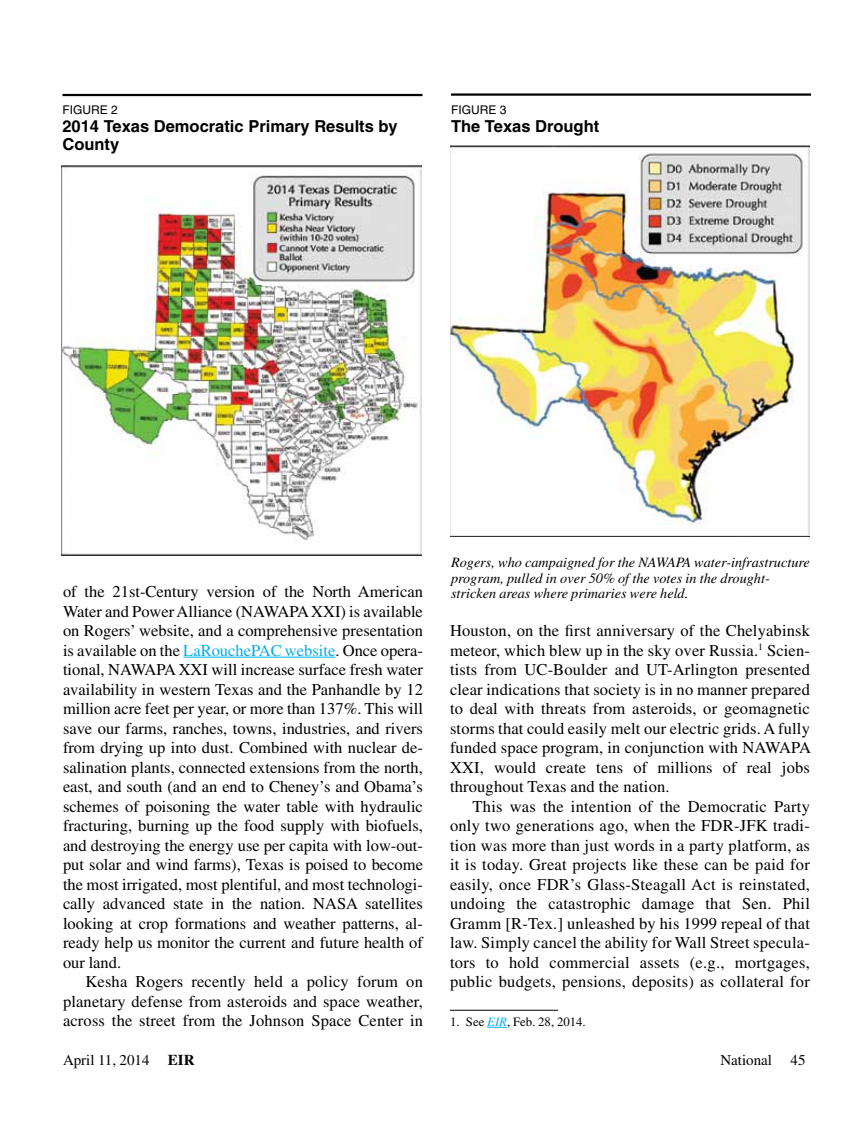
<style>
.page{position:relative;width:864px;height:1134px;background:#fff}
.page>*{position:absolute;margin:0;border:0;box-sizing:border-box;transform-origin:0 0}
.t1{font:16.5px/19.5px "Times";letter-spacing:.01em;color:#000;text-align:justify}
.t2{font:700 16.5px/18px "Helvetica";color:#000}
.t3{font:15px "Times";color:#000}
.t4{font:italic 14.25px/15.8px "Times";color:#000}
.t5{font:12.75px "Times";color:#000}
.t6{font:12px "Helvetica";color:#000}
.s1{color:#00aeef}
.s2{font-style:italic;color:#00aeef}
.s3{font-weight:700}
</style>
<div class="page">
<hr style="left:183px;top:657px;width:152px;height:1px;background:#00aeef">
<hr style="left:450px;top:1010px;width:108px;height:1px;background:#000">
<svg style="left:487px;top:1027px;width:20px;height:1px"></svg>
<img style="left:62px;top:165px;width:360px;height:391px">
<hr style="left:62px;top:94px;width:360px;height:2px;background:#000">
<img style="left:450px;top:145px;width:360px;height:391px">
<hr style="left:451px;top:93px;width:360px;height:3px;background:#000">
<p class="t6" style="left:62px;top:103px;width:57px">FIGURE 2</p>
<p class="t2" style="left:62px;top:117px;width:337px">2014 Texas Democratic Primary Results by<br>County</p>
<p class="t6" style="left:451px;top:103px;width:57px">FIGURE 3</p>
<p class="t2" style="left:451px;top:117px;width:150px">The Texas Drought</p>
<p class="t1" style="left:63px;top:582px;width:362px">of the 21st-Century version of the North American Water and Power Alliance (NAWAPA XXI) is available on Rogers’ website, and a comprehensive presentation is available on the <span class="s1">LaRouchePAC website</span>. Once opera&shy;tional, NAWAPA XXI will increase surface fresh water availability in western Texas and the Panhandle by 12 million acre feet per year, or more than 137%. This will save our farms, ranches, towns, industries, and rivers from drying up into dust. Combined with nuclear de&shy;salination plants, connected extensions from the north, east, and south (and an end to Cheney’s and Obama’s schemes of poisoning the water table with hydraulic fracturing, burning up the food supply with biofuels, and destroying the energy use per capita with low-out&shy;put solar and wind farms), Texas is poised to become the most irrigated, most plentiful, and most technologi&shy;cally advanced state in the nation. NASA satellites looking at crop formations and weather patterns, al&shy;ready help us monitor the current and future health of our land.</p>
<p class="t1" style="left:63px;top:972px;width:362px;text-indent:23px">Kesha Rogers recently held a policy forum on planetary defense from asteroids and space weather, across the street from the Johnson Space Center in</p>
<p class="t4" style="left:451px;top:554px;width:360px">Rogers, who campaigned for the NAWAPA water-infrastructure program, pulled in over 50% of the votes in the drought&shy;stricken areas where primaries were held.</p>
<p class="t1" style="left:450px;top:621px;width:362px">Houston, on the first anniversary of the Chelyabinsk meteor, which blew up in the sky over Russia.<sup>1</sup> Scien&shy;tists from UC-Boulder and UT-Arlington presented clear indications that society is in no manner prepared to deal with threats from asteroids, or geomagnetic storms that could easily melt our electric grids. A fully funded space program, in conjunction with NAWAPA XXI, would create tens of millions of real jobs throughout Texas and the nation.</p>
<p class="t1" style="left:450px;top:796px;width:362px;text-indent:23px">This was the intention of the Democratic Party only two generations ago, when the FDR-JFK tradi&shy;tion was more than just words in a party platform, as it is today. Great projects like these can be paid for easily, once FDR’s Glass-Steagall Act is reinstated, undoing the catastrophic damage that Sen. Phil Gramm [R-Tex.] unleashed by his 1999 repeal of that law. Simply cancel the ability for Wall Street specula&shy;tors to hold commercial assets (e.g., mortgages, public budgets, pensions, deposits) as collateral for</p>
<p class="t5" style="left:450px;top:1015px;width:137px">1. See <span class="s2">EIR</span>, Feb. 28, 2014.</p>
<p class="t3" style="left:63px;top:1052px;width:133px">April 11, 2014 <span class="s3">EIR</span></p>
<p class="t3" style="left:720px;top:1052px;width:87px">National 45</p>
</div>
